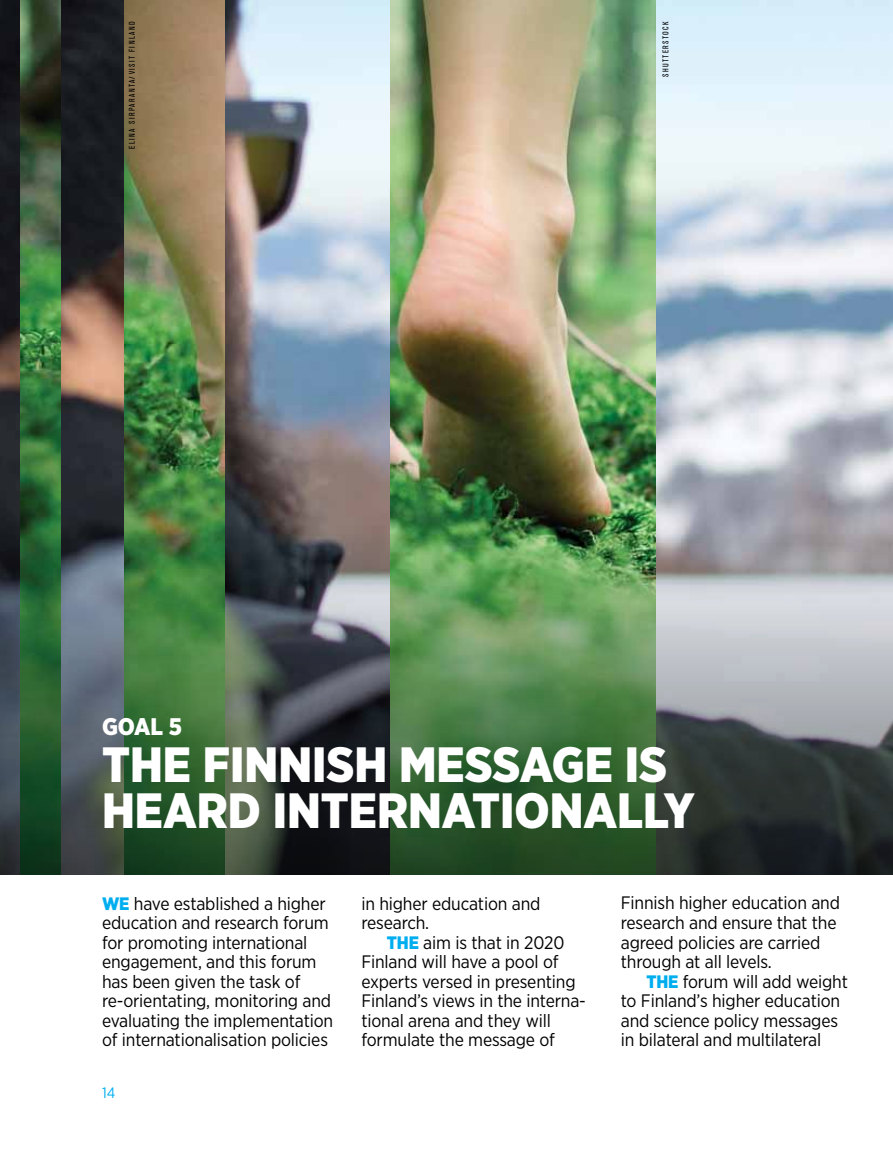
<style>
.page{position:relative;width:893px;height:1149px;background:#fff}
.page>*{position:absolute;margin:0;border:0;box-sizing:border-box;transform-origin:0 0}
.t1{font:900 49.5px "Gotham Narrow";color:#fff}
.t2{font:900 24px "Gotham Narrow";color:#fff}
.t3{font:18px/19.5px "Gotham Narrow";letter-spacing:-.01em;color:#000}
.t4{font:15px "Gotham Narrow";color:#00aeef}
.t5{font:condensed 8.25px "Akzidenz Grotesk BE";letter-spacing:.17em;color:#000}
.s1{font-weight:900;color:#00aeef}
</style>
<div class="page">
<img style="left:0;top:0;width:893px;height:534px">
<img style="left:0;top:534px;width:893px;height:340px">
<p class="t5" style="left:127px;top:149px;width:129px;rotate:-90deg">Elina Sirp aranta/Visit Finland</p>
<p class="t5" style="left:661px;top:77px;width:57px;rotate:-90deg">shutterstock</p>
<h2 class="t2" style="left:102px;top:710px;width:82px">GOAL 5</h2>
<h1 class="t1" style="left:102px;top:731px;width:30px">THE</h1>
<h1 class="t1" style="left:203px;top:731px;width:54px">FINNISH</h1>
<h1 class="t1" style="left:399px;top:731px;width:31px">MESSAGE</h1>
<h1 class="t1" style="left:625px;top:731px;width:21px">IS</h1>
<h1 class="t1" style="left:102px;top:777px;width:32px">HEARD</h1>
<h1 class="t1" style="left:273px;top:777px;width:29px">INTERNATIONALLY</h1>
<p class="t3" style="left:102px;top:892px;width:233px"><span class="s1">WE</span> have established a higher education and research forum for promoting international engagement, and this forum has been given the task of re-orientating, monitoring and evaluating the implementation of internationalisation policies</p>
<p class="t3" style="left:361px;top:892px;width:180px">in higher education and research.</p>
<p class="t3" style="left:361px;top:931px;width:226px;text-indent:26px"><span class="s1">THE</span> aim is that in 2020<br>Finland will have a pool of experts versed in presenting<br>Finland’s views in the interna&shy;tional arena and they will formulate the message of</p>
<p class="t4" style="left:102px;top:1083px;width:15px">14</p>
<p class="t3" style="left:621px;top:892px;width:221px">Finnish higher education and research and ensure that the agreed policies are carried through at all levels.</p>
<p class="t3" style="left:621px;top:970px;width:229px;text-indent:26px"><span class="s1">THE</span> forum will add weight to Finland’s higher education and science policy messages in bilateral and multilateral</p>
</div>
